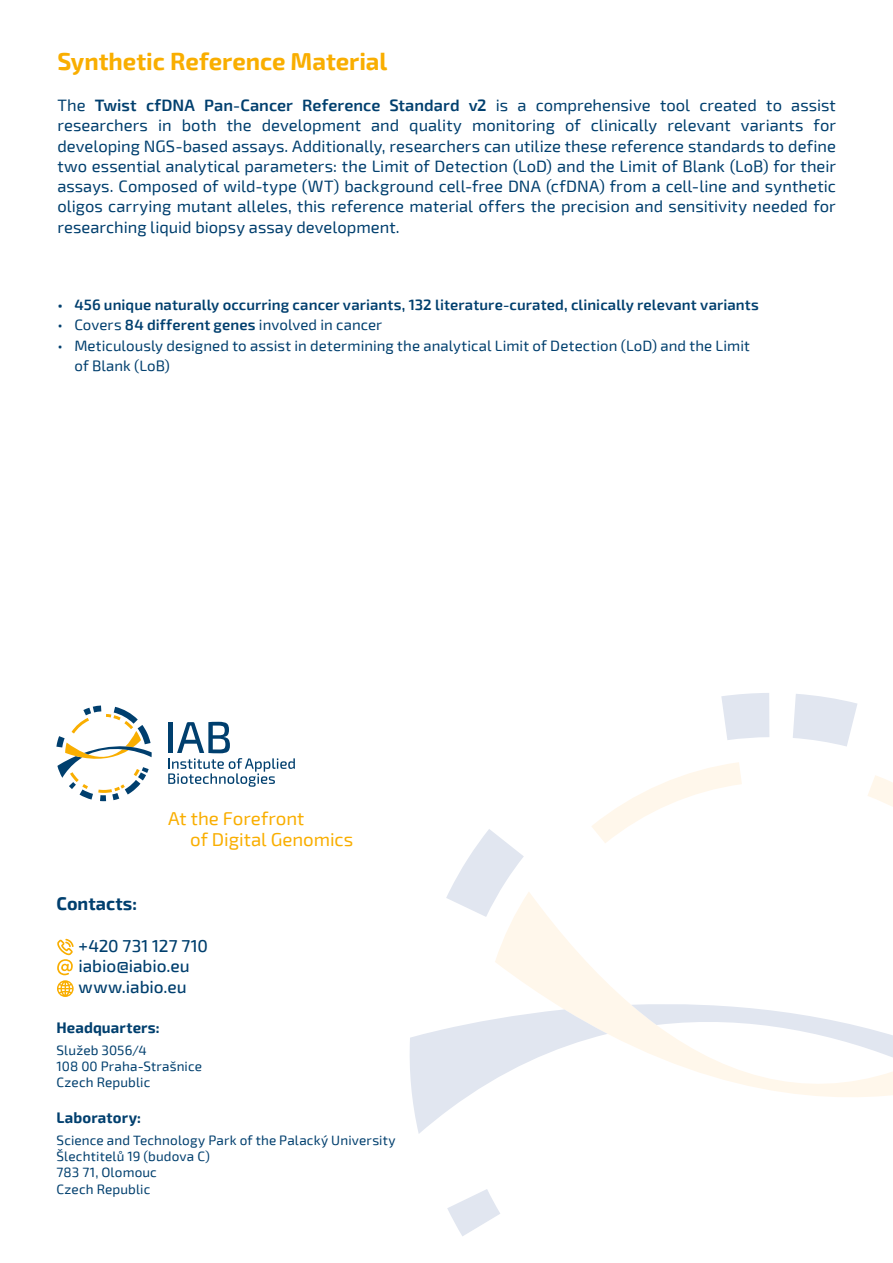
<style>
.page{position:relative;width:893px;height:1263px;background:#fff}
.page>*{position:absolute;margin:0;border:0;box-sizing:border-box;transform-origin:0 0}
.t1{font:700 24px "Exo 2";letter-spacing:-.005em;color:#f9ae00}
.t2{font:18.6px/21px "Exo 2";letter-spacing:-.005em;color:#f9ae00}
.t3{font:700 18px "Exo 2";color:#003f6e}
.t4{font:500 17.25px/20.7px "Exo 2";letter-spacing:-.005em;color:#003f6e}
.t5{font:16.5px/20.2px "Exo 2";color:#003f6e;text-align:justify}
.t6{font:15px/20.2px "Exo 2";letter-spacing:.005em;color:#003f6e}
.t7{font:600 15px "Exo 2";letter-spacing:.005em;color:#003f6e}
.t8{font:700 15px "Exo 2";letter-spacing:.01em;color:#003f6e}
.t9{font:13.5px/16.2px "Exo 2";letter-spacing:.01em;color:#003f6e}
.s1{font-weight:600}
</style>
<div class="page">
<svg style="left:592px;top:762px;width:150px;height:81px"></svg>
<svg style="left:868px;top:775px;width:25px;height:32px"></svg>
<svg style="left:495px;top:892px;width:136px;height:153px"></svg>
<svg style="left:447px;top:1189px;width:53px;height:47px"></svg>
<svg style="left:793px;top:694px;width:64px;height:52px"></svg>
<svg style="left:721px;top:693px;width:48px;height:47px;background:#e4e8f1"></svg>
<svg style="left:446px;top:829px;width:78px;height:88px"></svg>
<svg style="left:409px;top:1009px;width:199px;height:125px"></svg>
<svg style="left:631px;top:1004px;width:262px;height:93px"></svg>
<svg style="left:57px;top:939px;width:17px;height:58px"></svg>
<svg style="left:168px;top:722px;width:127px;height:65px"></svg>
<svg style="left:56px;top:705px;width:96px;height:96px"></svg>
<h1 class="t1" style="left:57px;top:47px;width:331px">Synthetic Reference Material</h1>
<p class="t5" style="left:57px;top:95px;width:780px">The <span class="s1">Twist cfDNA Pan-Cancer Reference Standard v2</span> is a comprehensive tool created to assist researchers in both the development and quality monitoring of clinically relevant variants for developing NGS-based assays. Additionally, researchers can utilize these reference standards to define two essential analytical parameters: the Limit of Detection (LoD) and the Limit of Blank (LoB) for their assays. Composed of wild-type (WT) background cell-free DNA (cfDNA) from a cell-line and synthetic oligos carrying mutant alleles, this reference material offers the precision and sensitivity needed for researching liquid biopsy assay development.</p>
<p class="t7" style="left:57px;top:296px;width:703px">• 456 unique naturally occurring cancer variants, 132 literature-curated, clinically relevant variants</p>
<p class="t6" style="left:57px;top:315px;width:326px">• Covers <span class="s1">84 different genes</span> involved in cancer</p>
<p class="t6" style="left:74px;top:336px;width:677px;text-indent:-17px">• Meticulously designed to assist in determining the analytical Limit of Detection (LoD) and the Limit of Blank (LoB)</p>
<p class="t2" style="left:190px;top:808px;width:165px;text-indent:-22px">At the Forefront<br>of Digital Genomics</p>
<p class="t3" style="left:57px;top:892px;width:82px">Contacts:</p>
<p class="t4" style="left:79px;top:935px;width:131px">+420 731 127 710 iabio@iabio.eu www.iabio.eu</p>
<p class="t8" style="left:57px;top:1018px;width:105px">Headquarters:</p>
<p class="t9" style="left:57px;top:1042px;width:147px">Služeb 3056/4<br>108 00 Praha-Strašnice<br>Czech Republic</p>
<p class="t8" style="left:57px;top:1108px;width:86px">Laboratory:</p>
<p class="t9" style="left:57px;top:1132px;width:341px">Science and Technology Park of the Palacký University<br>Šlechtitelů 19 (budova C)<br>783 71, Olomouc<br>Czech Republic</p>
</div>
